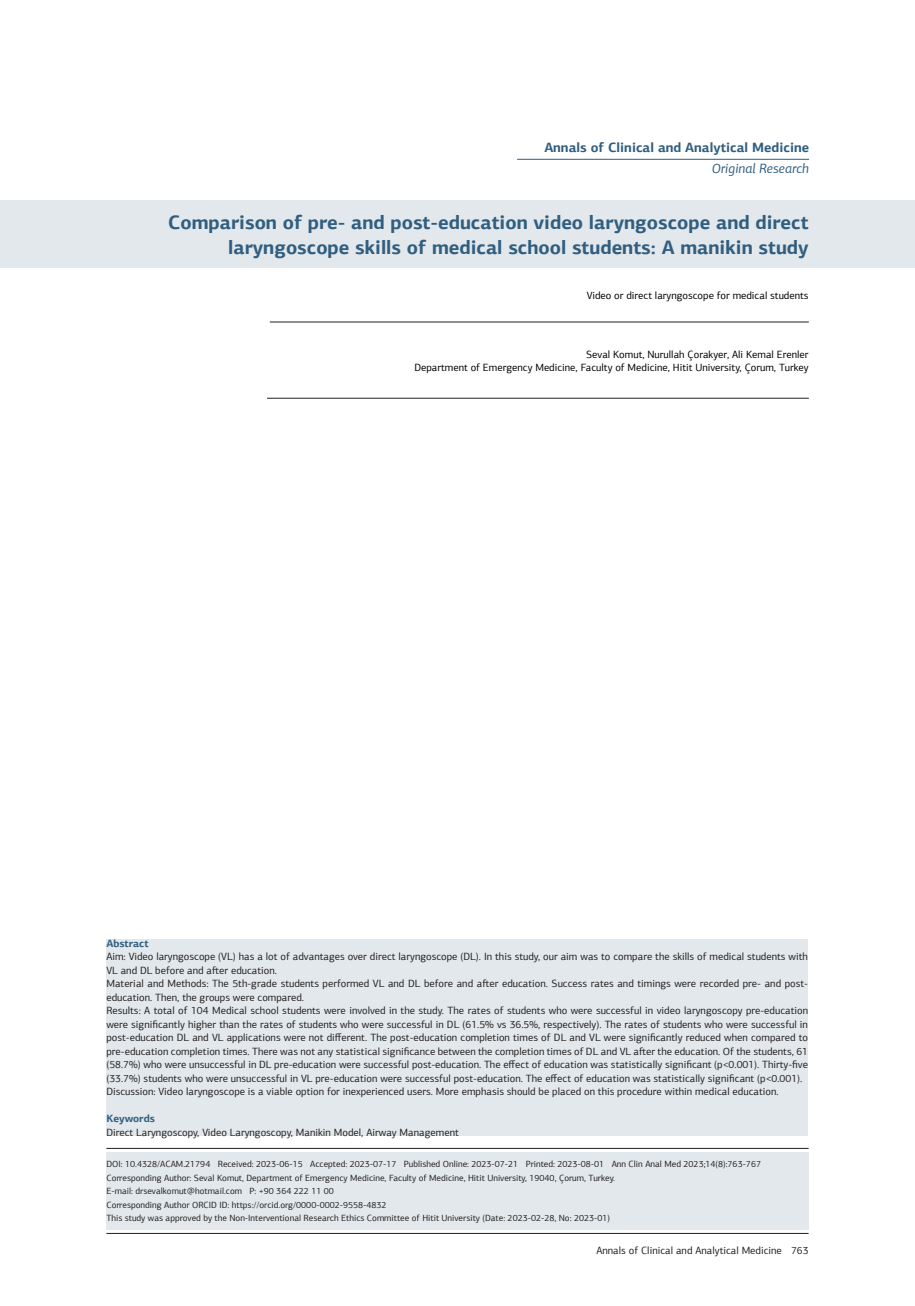
<style>
.page{position:relative;width:915px;height:1306px;background:#fff}
.page>*{position:absolute;margin:0;border:0;box-sizing:border-box;transform-origin:0 0}
.t1{font:700 19.5px/25.5px "PF Agora Sans Pro";color:#315e80;text-align:right}
.t2{font:700 13.5px "PF Agora Sans Pro";color:#315e80}
.t3{font:italic 13.5px "PF Agora Sans Pro";color:#315e80}
.t4{font:10.5px/13.5px "PF Agora Sans Pro";color:#231f20}
.t5{font:10.5px "PF Agora Sans Pro";color:#000}
.t6{font:700 10.5px "PF Agora Sans Pro";color:#315e80}
.t7{font:9px "PF Agora Sans Pro";color:#231f20}
</style>
<div class="page">
<hr style="left:106px;top:1233px;width:702px;height:1px;background:#231f20">
<div style="left:0;top:200px;width:914px;height:68px;background:#e2e8eb"></div>
<hr style="left:106px;top:1148px;width:702px;height:1px;background:#231f20">
<hr style="left:270px;top:322px;width:538px;height:1px;background:#231f20">
<hr style="left:267px;top:398px;width:541px;height:1px;background:#231f20">
<hr style="left:517px;top:159px;width:291px;height:1px;background:#315e80">
<div style="left:106px;top:1151px;width:702px;height:78px;background:#e2e8eb"></div>
<div style="left:106px;top:938px;width:701px;height:197px;background:#e2e8eb"></div>
<p class="t2" style="left:544px;top:139px;width:266px">Annals of Clinical and Analytical Medicine</p>
<p class="t3" style="left:711px;top:160px;width:99px">Original Research</p>
<p class="t1" style="left:168px;top:209px;width:641px">Comparison of pre- and post-education video laryngoscope and direct laryngoscope skills of medical school students: A manikin study</p>
<p class="t5" style="left:586px;top:289px;width:223px">Video or direct laryngoscope for medical students</p>
<p class="t5" style="left:586px;top:348px;width:224px">Seval Komut, Nurullah Çorakyer, Ali Kemal Erenler</p>
<p class="t5" style="left:414px;top:361px;width:395px">Department of Emergency Medicine, Faculty of Medicine, Hitit University, Çorum, Turkey</p>
<p class="t6" style="left:106px;top:936px;width:44px">Abstract</p>
<p class="t4" style="left:106px;top:949px;width:702px">Aim: Video laryngoscope (VL) has a lot of advantages over direct laryngoscope (DL). In this study, our aim was to compare the skills of medical students with<br>VL and DL before and after education.</p>
<p class="t4" style="left:106px;top:976px;width:703px">Material and Methods: The 5th-grade students performed VL and DL before and after education. Success rates and timings were recorded pre- and post&shy;education. Then, the groups were compared.</p>
<p class="t4" style="left:106px;top:1003px;width:703px;text-align:justify">Results: A total of 104 Medical school students were involved in the study. The rates of students who were successful in video laryngoscopy pre-education were significantly higher than the rates of students who were successful in DL (61.5% vs 36.5%, respectively). The rates of students who were successful in post-education DL and VL applications were not different. The post-education completion times of DL and VL were significantly reduced when compared to pre-education completion times. There was not any statistical significance between the completion times of DL and VL after the education. Of the students, 61 (58.7%) who were unsuccessful in DL pre-education were successful post-education. The effect of education was statistically significant (p&lt;0.001). Thirty-five (33.7%) students who were unsuccessful in VL pre-education were successful post-education. The effect of education was statistically significant (p&lt;0.001).</p>
<p class="t4" style="left:106px;top:1084px;width:673px">Discussion: Video laryngoscope is a viable option for inexperienced users. More emphasis should be placed on this procedure within medical education.</p>
<p class="t6" style="left:106px;top:1112px;width:50px">Keywords</p>
<p class="t4" style="left:106px;top:1125px;width:354px">Direct Laryngoscopy, Video Laryngoscopy, Manikin Model, Airway Management</p>
<p class="t7" style="left:106px;top:1158px;width:656px">DOI: 10.4328/ACAM.21794 Received: 2023-06-15 Accepted: 2023-07-17 Published Online: 2023-07-21 Printed: 2023-08-01 Ann Clin Anal Med 2023;14(8):763-767</p>
<p class="t7" style="left:106px;top:1172px;width:510px">Corresponding Author: Seval Komut, Department of Emergency Medicine, Faculty of Medicine, Hitit University, 19040, Çorum, Turkey.</p>
<p class="t7" style="left:106px;top:1185px;width:229px">E-mail: drsevalkomut@hotmail.com P: +90 364 222 11 00</p>
<p class="t7" style="left:106px;top:1199px;width:281px">Corresponding Author ORCID ID: https://orcid.org/0000-0002-9558-4832</p>
<p class="t7" style="left:106px;top:1212px;width:505px">This study was approved by the Non-Interventional Research Ethics Committee of Hitit University (Date: 2023-02-28, No: 2023-01)</p>
<p class="t4" style="left:596px;top:1243px;width:213px">Annals of Clinical and Analytical Medicine 763</p>
</div>
